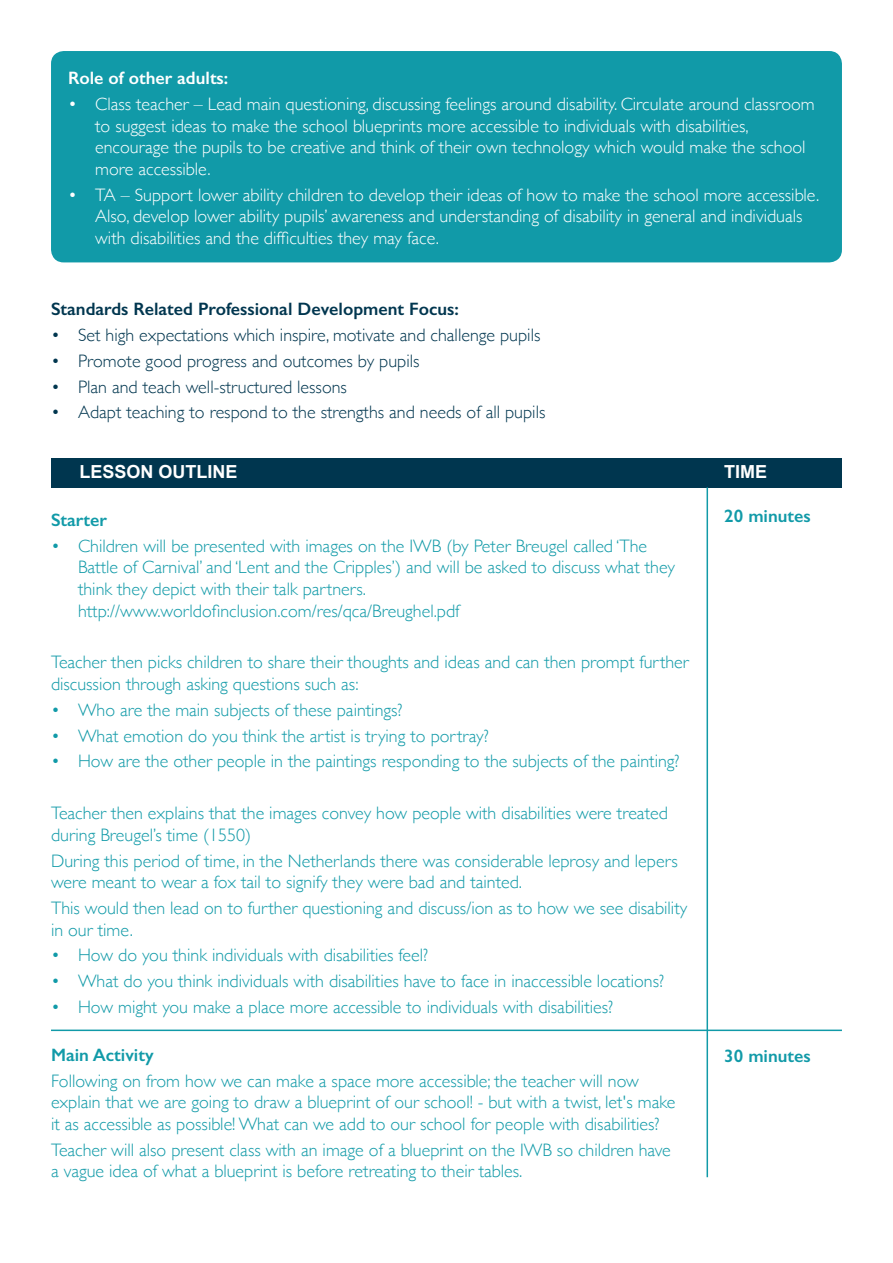
<style>
.page{position:relative;width:893px;height:1263px;background:#fff}
.page>*{position:absolute;margin:0;border:0;box-sizing:border-box;transform-origin:0 0}
.t1{font:300 18px/21.6px "Gill Sans";color:#119aa8}
.t2{font:300 18px/21.6px "Gill Sans";color:#fff}
.t3{font:300 18px "Gill Sans";color:#00364f}
.t4{font:600 18px "Gill Sans";color:#00364f}
.t5{font:600 18px "Gill Sans";color:#119aa8}
.t6{font:600 18px "Gill Sans";color:#fff}
.t7{font:700 18px "Arial";color:#fff}
</style>
<div class="page">
<div style="left:51px;top:458px;width:791px;height:29px;background:#00364f"></div>
<hr style="left:706px;top:487px;width:2px;height:690px;background:#119aa8">
<hr style="left:51px;top:1029px;width:791px;height:2px;background:#119aa8">
<div style="left:51px;top:51px;width:791px;height:211px;background:#119aa8;border-radius:13px"></div>
<p class="t6" style="left:68px;top:67px;width:162px">Role of other adults:</p>
<p class="t2" style="left:95px;top:93px;width:721px;text-indent:-27px">• Class teacher – Lead main questioning, discussing feelings around disability. Circulate around classroom to suggest ideas to make the school blueprints more accessible to individuals with disabilities, encourage the pupils to be creative and think of their own technology which would make the school more accessible.</p>
<p class="t2" style="left:95px;top:183px;width:726px;text-indent:-27px">• TA – Support lower ability children to develop their ideas of how to make the school more accessible.<br>Also, develop lower ability pupils’ awareness and understanding of disability in general and individuals with disabilities and the difficulties they may face.</p>
<p class="t4" style="left:51px;top:298px;width:409px">Standards Related Professional Development Focus:</p>
<p class="t3" style="left:51px;top:321px;width:491px">• Set high expectations which inspire, motivate and challenge pupils</p>
<p class="t3" style="left:51px;top:347px;width:370px">• Promote good progress and outcomes by pupils</p>
<p class="t3" style="left:51px;top:372px;width:297px">• Plan and teach well-structured lessons</p>
<p class="t3" style="left:51px;top:398px;width:496px">• Adapt teaching to respond to the strengths and needs of all pupils</p>
<p class="t7" style="left:80px;top:460px;width:160px">LESSON OUTLINE</p>
<p class="t5" style="left:51px;top:509px;width:57px">Starter</p>
<p class="t1" style="left:78px;top:534px;width:599px;text-indent:-27px">• Children will be presented with images on the IWB (by Peter Breugel called ‘The Battle of Carnival’ and ‘Lent and the Cripples’) and will be asked to discuss what they think they depict with their talk partners. http://www.worldofinclusion.com/res/qca/Breughel.pdf</p>
<p class="t1" style="left:51px;top:651px;width:639px">Teacher then picks children to share their thoughts and ideas and can then prompt further discussion through asking questions such as:</p>
<p class="t1" style="left:51px;top:698px;width:353px">• Who are the main subjects of these paintings?</p>
<p class="t1" style="left:51px;top:724px;width:439px">• What emotion do you think the artist is trying to portray?</p>
<p class="t1" style="left:51px;top:750px;width:630px">• How are the other people in the paintings responding to the subjects of the painting?</p>
<p class="t1" style="left:51px;top:801px;width:618px">Teacher then explains that the images convey how people with disabilities were treated during Breugel’s time (1550)</p>
<p class="t1" style="left:51px;top:849px;width:628px">During this period of time, in the Netherlands there was considerable leprosy and lepers were meant to wear a fox tail to signify they were bad and tainted.</p>
<p class="t1" style="left:51px;top:896px;width:638px">This would then lead on to further questioning and discuss/ion as to how we see disability in our time.</p>
<p class="t1" style="left:51px;top:944px;width:379px">• How do you think individuals with disabilities feel?</p>
<p class="t1" style="left:51px;top:970px;width:615px">• What do you think individuals with disabilities have to face in inaccessible locations?</p>
<p class="t1" style="left:51px;top:996px;width:564px">• How might you make a place more accessible to individuals with disabilities?</p>
<p class="t5" style="left:51px;top:1044px;width:104px">Main Activity</p>
<p class="t1" style="left:51px;top:1069px;width:626px">Following on from how we can make a space more accessible; the teacher will now explain that we are going to draw a blueprint of our school! - but with a twist, let's make it as accessible as possible! What can we add to our school for people with disabilities?</p>
<p class="t1" style="left:51px;top:1138px;width:621px">Teacher will also present class with an image of a blueprint on the IWB so children have a vague idea of what a blueprint is before retreating to their tables.</p>
<p class="t7" style="left:724px;top:460px;width:45px">TIME</p>
<p class="t5" style="left:724px;top:505px;width:88px">20 minutes</p>
<p class="t5" style="left:724px;top:1045px;width:88px">30 minutes</p>
</div>
